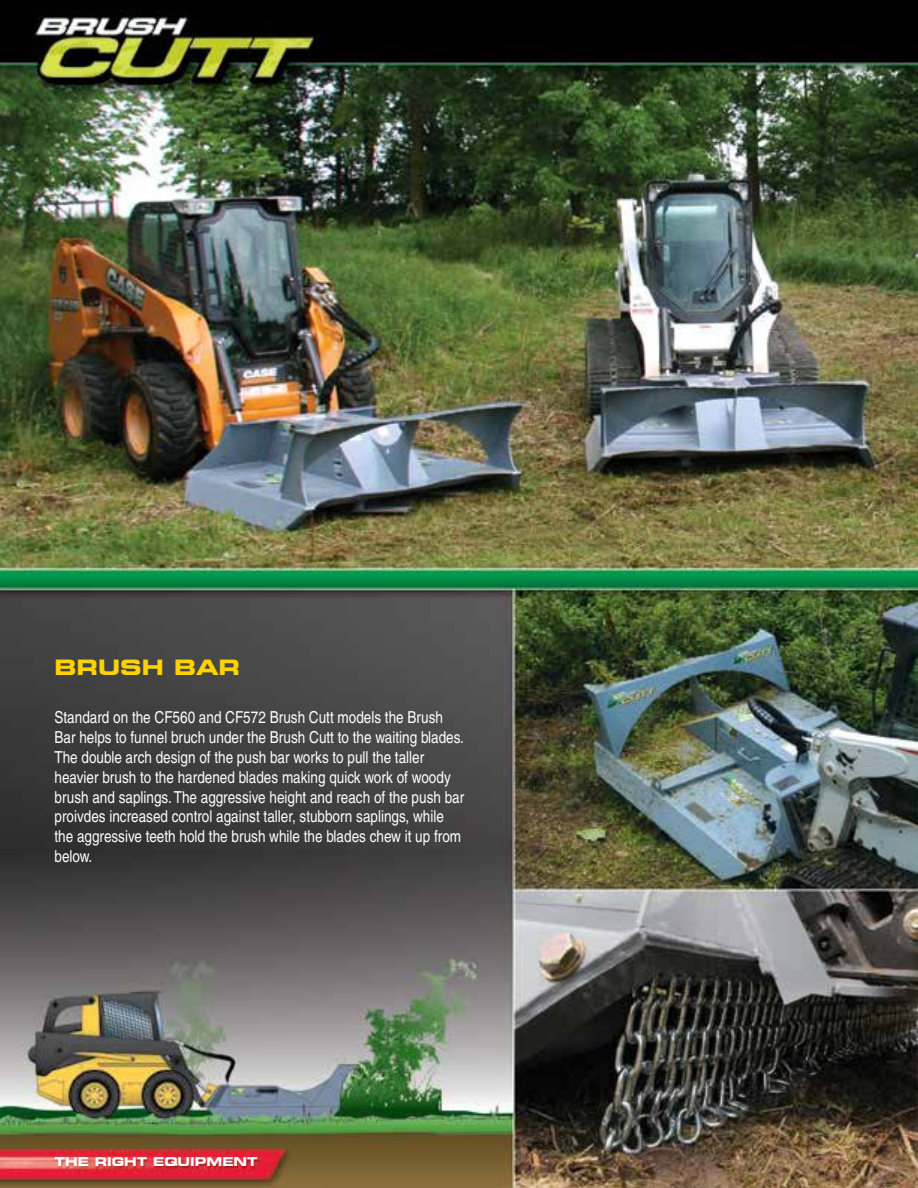
<style>
.page{position:relative;width:918px;height:1188px;background:#fff}
.page>*{position:absolute;margin:0;border:0;box-sizing:border-box;transform-origin:0 0}
.t1{font:700 expanded 21px "Square 721 BT";color:#ffd200}
.t2{font:condensed 16.5px/19.8px "Helvetica";color:#fff}
.t3{font:700 expanded 12px "Square 721 BT";color:#fff}
</style>
<div class="page">
<img style="left:0;top:0;width:918px;height:1188px">
<p class="t1" style="left:55px;top:655px;width:187px">BRUSH BAR</p>
<p class="t2" style="left:55px;top:708px;width:411px">Standard on the CF560 and CF572 Brush Cutt models the Brush Bar helps to funnel bruch under the Brush Cutt to the waiting blades.<br>The double arch design of the push bar works to pull the taller heavier brush to the hardened blades making quick work of woody brush and saplings. The aggressive height and reach of the push bar proivdes increased control against taller, stubborn saplings, while the aggressive teeth hold the brush while the blades chew it up from below.</p>
<p class="t3" style="left:55px;top:1154px;width:205px">THE RIGHT EQUIPMENT</p>
</div>
